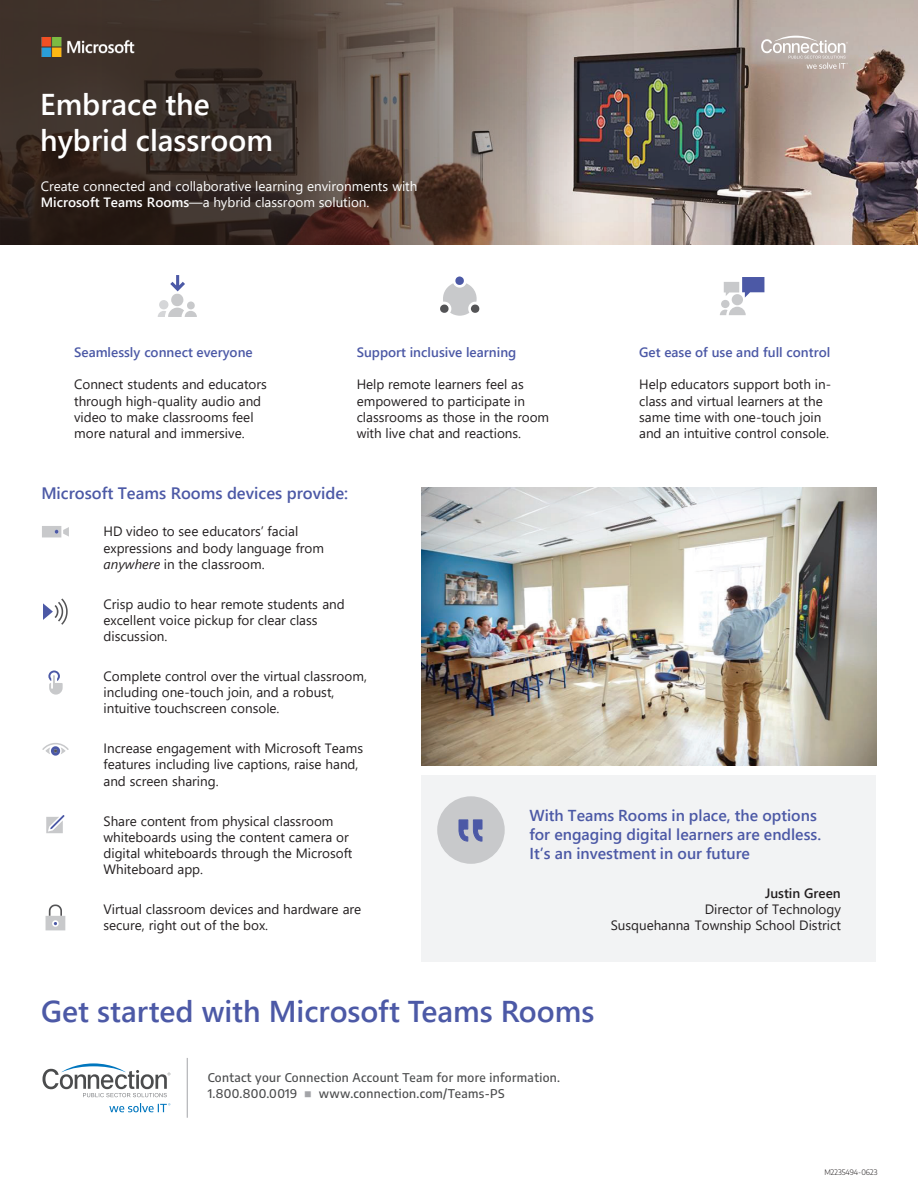
<style>
.page{position:relative;width:918px;height:1188px;background:#fff}
.page>*{position:absolute;margin:0;border:0;box-sizing:border-box;transform-origin:0 0}
.t1{font:600 30.15px "Segoe UI";color:#4c59a6}
.t2{font:600 30px/36px "Segoe UI";color:#fff}
.t3{font:600 16.5px "Segoe UI";color:#4c59a6}
.t4{font:600 15.9px/18.9px "Segoe UI";color:#4c59a6}
.t5{font:13.5px/16.2px "Segoe UI";color:#231f20}
.t6{font:13.5px/16.2px "Segoe UI";color:#fff}
.t7{font:600 13.5px "Segoe UI";color:#4c59a6}
.Cobrand_CTA{font:500 12px "Encode Sans";letter-spacing:.03em;color:#4b4c4d}
.Copyright{font:300 7.5px "Encode Sans";color:#231f20}
.s1{font-weight:600}
.s2{font-style:italic}
.s3{color:#a3a4a8}
</style>
<div class="page">
<img style="left:633px;top:0;width:285px;height:244px">
<svg style="left:0;top:0;width:633px;height:244px;background:#60534c"></svg>
<img style="left:22px;top:18px;width:131px;height:58px">
<svg style="left:158px;top:275px;width:39px;height:42px"></svg>
<svg style="left:440px;top:276px;width:39px;height:40px"></svg>
<svg style="left:720px;top:277px;width:44px;height:38px"></svg>
<svg style="left:42px;top:526px;width:27px;height:11px"></svg>
<svg style="left:43px;top:598px;width:25px;height:27px"></svg>
<svg style="left:48px;top:670px;width:15px;height:25px"></svg>
<svg style="left:42px;top:743px;width:27px;height:13px"></svg>
<svg style="left:46px;top:904px;width:19px;height:26px"></svg>
<div style="left:421px;top:775px;width:455px;height:187px;background:#f2f3f4"></div>
<svg style="left:437px;top:796px;width:68px;height:68px"></svg>
<img style="left:422px;top:487px;width:455px;height:278px">
<svg style="left:46px;top:815px;width:18px;height:18px"></svg>
<svg style="left:42px;top:1063px;width:128px;height:34px"></svg>
<svg style="left:109px;top:1103px;width:61px;height:9px"></svg>
<hr style="left:187px;top:1058px;width:1px;height:60px;background:#a3a4a8">
<svg style="left:761px;top:36px;width:87px;height:33px;background:#c5bbb6"></svg>
<p class="t2" style="left:40px;top:84px;width:234px">Embrace the hybrid classroom</p>
<p class="t6" style="left:41px;top:177px;width:378px">Create connected and collaborative learning environments with<br><span class="s1">Microsoft Teams Rooms</span>—a hybrid classroom solution.</p>
<p class="t7" style="left:74px;top:339px;width:180px">Seamlessly connect everyone</p>
<p class="t5" style="left:74px;top:375px;width:194px">Connect students and educators through high-quality audio and video to make classrooms feel more natural and immersive.</p>
<p class="t7" style="left:357px;top:339px;width:161px">Support inclusive learning</p>
<p class="t5" style="left:357px;top:375px;width:194px">Help remote learners feel as empowered to participate in classrooms as those in the room with live chat and reactions.</p>
<p class="t7" style="left:639px;top:339px;width:193px">Get ease of use and full control</p>
<p class="t5" style="left:639px;top:375px;width:193px">Help educators support both in&shy;class and virtual learners at the same time with one-touch join and an intuitive control console.</p>
<p class="t3" style="left:41px;top:478px;width:308px">Microsoft Teams Rooms devices provide:</p>
<p class="t5" style="left:104px;top:522px;width:222px">HD video to see educators’ facial expressions and body language from <span class="s2">anywhere</span> in the classroom.</p>
<p class="t5" style="left:104px;top:595px;width:243px">Crisp audio to hear remote students and excellent voice pickup for clear class discussion.</p>
<p class="t5" style="left:104px;top:667px;width:265px">Complete control over the virtual classroom, including one-touch join, and a robust, intuitive touchscreen console.</p>
<p class="t5" style="left:104px;top:739px;width:261px">Increase engagement with Microsoft Teams features including live captions, raise hand, and screen sharing.</p>
<p class="t5" style="left:104px;top:811px;width:250px">Share content from physical classroom whiteboards using the content camera or digital whiteboards through the Microsoft Whiteboard app.</p>
<p class="t4" style="left:529px;top:805px;width:293px">With Teams Rooms in place, the options for engaging digital learners are endless.<br>It’s an investment in our future</p>
<p class="t5" style="left:611px;top:884px;width:232px;text-align:right"><span class="s1">Justin Green<br></span>Director of Technology<br>Susquehanna Township School District</p>
<p class="t5" style="left:104px;top:900px;width:259px">Virtual classroom devices and hardware are secure, right out of the box.</p>
<p class="t1" style="left:41px;top:983px;width:555px">Get started with Microsoft Teams Rooms</p>
<p class="Cobrand_CTA" style="left:208px;top:1069px;width:354px">Contact your Connection Account Team for more information.</p>
<p class="Cobrand_CTA" style="left:208px;top:1085px;width:298px">1.800.800.0019 <span class="s3">■</span> www.connection.com/Teams-PS</p>
<p class="Copyright" style="left:824px;top:1167px;width:55px">M2235494-0623</p>
</div>
